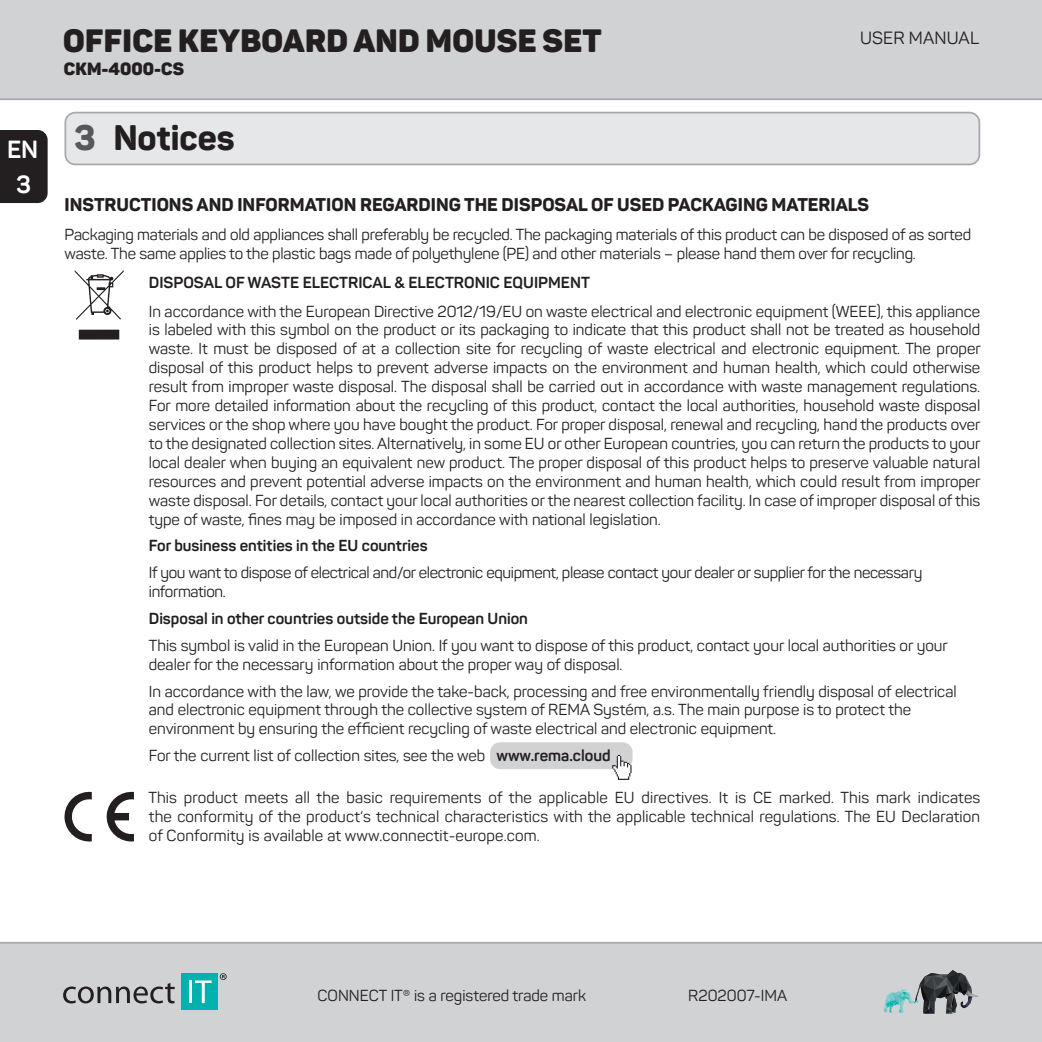
<style>
.page{position:relative;width:1042px;height:1042px;background:#fff}
.page>*{position:absolute;margin:0;border:0;box-sizing:border-box;transform-origin:0 0}
._01_Nadpis_sekce{font:800 35px "Panton";color:#231f20}
.t1{font:900 31.85px "Panton";letter-spacing:.01em;color:#231f20}
.t2{font:700 24.5px/34.6px "Panton";color:#fff;text-align:center}
._02_Nadpis_1{font:800 18.2px "Panton";color:#231f20}
.t3{font:900 17.5px "Panton";letter-spacing:.005em;color:#231f20}
.t4{font:17.5px "Panton";letter-spacing:.01em;color:#231f20}
.t5{font:15.75px/18.9px "Panton";color:#231f20}
._03_Nadpis_2{font:700 15.75px "Panton";color:#231f20}
.t6{font:15.75px/18.9px "Panton";letter-spacing:-.02em;color:#231f20}
.s1{color:#57585a}
.s2{font-weight:700}
</style>
<div class="page">
<div style="left:0;top:943px;width:1042px;height:99px;background:#d1d2d4"></div>
<div style="left:0;top:0;width:1042px;height:99px;background:#d1d2d4"></div>
<hr style="left:0;top:98px;width:1042px;height:2px;background:#a8a9ad">
<hr style="left:0;top:942px;width:1042px;height:1px;background:#a8a9ad">
<svg style="left:884px;top:970px;width:95px;height:43px"></svg>
<div style="left:181px;top:973px;width:37px;height:37px;background:#00b2ae"></div>
<hr style="left:189px;top:980px;width:3px;height:23px;background:#fff">
<svg style="left:195px;top:980px;width:17px;height:23px"></svg>
<svg style="left:63px;top:983px;width:112px;height:20px"></svg>
<svg style="left:220px;top:973px;width:7px;height:7px"></svg>
<div style="left:0;top:130px;width:48px;height:73px;background:#231f20"></div>
<div style="left:490px;top:742px;width:142px;height:27px;background:#d1d2d4;border-radius:10px"></div>
<svg style="left:612px;top:755px;width:19px;height:25px"></svg>
<div style="left:65px;top:113px;width:914px;height:51px;background:#e6e7e9;border-radius:10px"></div>
<div style="left:64px;top:112px;width:916px;height:53px;border:2px solid #a8a9ad;border-radius:10px"></div>
<svg style="left:79px;top:330px;width:40px;height:9px"></svg>
<svg style="left:75px;top:270px;width:49px;height:50px"></svg>
<svg style="left:64px;top:792px;width:28px;height:50px"></svg>
<svg style="left:106px;top:791px;width:28px;height:50px"></svg>
<h3 class="t2" style="left:7px;top:132px;width:33px">EN<br>3</h3>
<h2 class="t1" style="left:63px;top:20px;width:540px">OFFICE KEYBOARD AND MOUSE SET</h2>
<p class="t4" style="left:860px;top:27px;width:121px">USER MANUAL</p>
<p class="t3" style="left:64px;top:58px;width:122px">CKM-4000-CS</p>
<p class="_01_Nadpis_sekce" style="left:74px;top:115px;width:162px"><span class="s1">3</span> Notices</p>
<p class="_02_Nadpis_1" style="left:64px;top:193px;width:806px">INSTRUCTIONS AND INFORMATION REGARDING THE DISPOSAL OF USED PACKAGING MATERIALS</p>
<p class="t5" style="left:64px;top:225px;width:908px">Packaging materials and old appliances shall preferably be recycled. The packaging materials of this product can be disposed of as sorted waste. The same applies to the plastic bags made of polyethylene (PE) and other materials – please hand them over for recycling.</p>
<p class="_03_Nadpis_2" style="left:149px;top:272px;width:442px">DISPOSAL OF WASTE ELECTRICAL &amp; ELECTRONIC EQUIPMENT</p>
<p class="t5" style="left:149px;top:301px;width:833px;text-align:justify">In accordance with the European Directive 2012/19/EU on waste electrical and electronic equipment (WEEE), this appliance is labeled with this symbol on the product or its packaging to indicate that this product shall not be treated as household waste. It must be disposed of at a collection site for recycling of waste electrical and electronic equipment. The proper disposal of this product helps to prevent adverse impacts on the environment and human health, which could otherwise result from improper waste disposal. The disposal shall be carried out in accordance with waste management regulations.<br>For more detailed information about the recycling of this product, contact the local authorities, household waste disposal services or the shop where you have bought the product. For proper disposal, renewal and recycling, hand the products over to the designated collection sites. Alternatively, in some EU or other European countries, you can return the products to your local dealer when buying an equivalent new product. The proper disposal of this product helps to preserve valuable natural resources and prevent potential adverse impacts on the environment and human health, which could result from improper waste disposal. For details, contact your local authorities or the nearest collection facility. In case of improper disposal of this type of waste, fines may be imposed in accordance with national legislation.</p>
<p class="_03_Nadpis_2" style="left:149px;top:536px;width:280px">For business entities in the EU countries</p>
<p class="t6" style="left:149px;top:563px;width:775px">If you want to dispose of electrical and/or electronic equipment, please contact your dealer or supplier for the necessary information.</p>
<p class="_03_Nadpis_2" style="left:149px;top:608px;width:381px">Disposal in other countries outside the European Union</p>
<p class="t5" style="left:149px;top:636px;width:800px">This symbol is valid in the European Union. If you want to dispose of this product, contact your local authorities or your dealer for the necessary information about the proper way of disposal.</p>
<p class="t5" style="left:149px;top:681px;width:809px">In accordance with the law, we provide the take-back, processing and free environmentally friendly disposal of electrical and electronic equipment through the collective system of REMA Systém, a.s. The main purpose is to protect the environment by ensuring the efficient recycling of waste electrical and electronic equipment.</p>
<p class="t5" style="left:149px;top:746px;width:463px">For the current list of collection sites, see the web <span class="s2">www.rema.cloud</span></p>
<p class="t5" style="left:148px;top:788px;width:833px;text-align:justify">This product meets all the basic requirements of the applicable EU directives. It is CE marked. This mark indicates the conformity of the product‘s technical characteristics with the applicable technical regulations. The EU Declaration of Conformity is available at www.connectit-europe.com.</p>
<p class="t5" style="left:318px;top:986px;width:270px">CONNECT IT®️ is a registered trade mark</p>
<p class="t5" style="left:688px;top:986px;width:100px">R202007-IMA</p>
</div>
